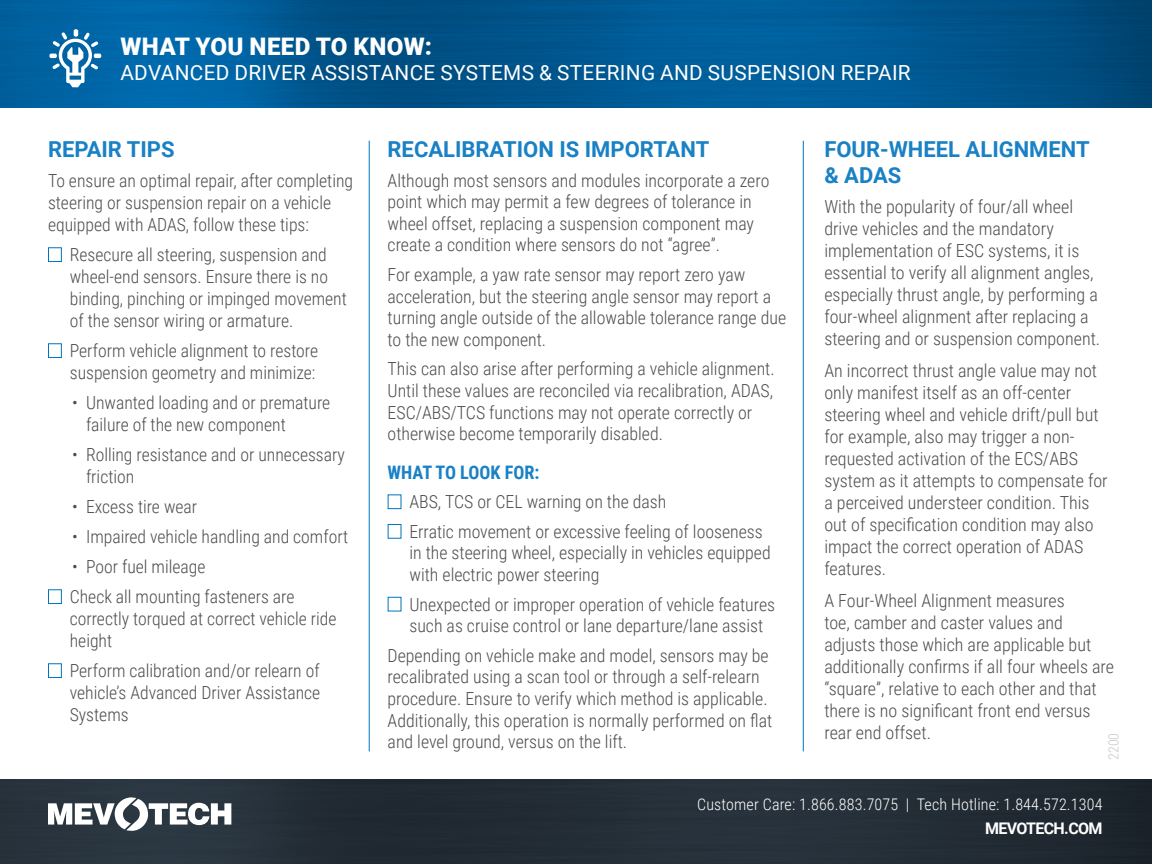
<style>
.page{position:relative;width:1152px;height:864px;background:#fff}
.page>*{position:absolute;margin:0;border:0;box-sizing:border-box;transform-origin:0 0}
.t1{font:900 24.2px "Roboto";letter-spacing:.015em;color:#fff}
.t2{font:700 22px/26.4px "Roboto";color:#1981c5}
.t3{font:20.8px "Roboto";letter-spacing:.015em;color:#fff}
.t4{font:700 18.6px "Roboto Condensed";color:#1981c5}
.t5{font:300 18px/22px "Roboto Condensed";color:#4b4c4d}
.t6{font:300 16px "Roboto Condensed";letter-spacing:.01em;color:#fff}
.t7{font:700 16px "Roboto";letter-spacing:-.04em;color:#fff}
.t8{font:300 14px "Roboto Condensed";color:#c7c8ca}
</style>
<div class="page">
<div style="left:0;top:780px;width:1152px;height:84px;background:#242e37"></div>
<svg style="left:0;top:0;width:1152px;height:107px;background:#005892"></svg>
<div style="left:48px;top:247px;width:14px;height:15px;border:1px solid #0075be"></div>
<div style="left:48px;top:343px;width:14px;height:15px;border:1px solid #0075be"></div>
<div style="left:48px;top:589px;width:14px;height:15px;border:1px solid #0075be"></div>
<div style="left:48px;top:663px;width:14px;height:15px;border:1px solid #0075be"></div>
<div style="left:388px;top:494px;width:13px;height:15px;border:1px solid #0075be"></div>
<div style="left:388px;top:524px;width:13px;height:15px;border:1px solid #0075be"></div>
<div style="left:388px;top:597px;width:13px;height:15px;border:1px solid #0075be"></div>
<hr style="left:369px;top:141px;width:1px;height:610px;background:#0075be">
<hr style="left:803px;top:141px;width:1px;height:610px;background:#0075be">
<svg style="left:49px;top:29px;width:52px;height:58px"></svg>
<svg style="left:48px;top:797px;width:183px;height:34px"></svg>
<h1 class="t1" style="left:120px;top:29px;width:313px">WHAT YOU NEED TO KNOW:</h1>
<p class="t3" style="left:120px;top:58px;width:792px">ADVANCED DRIVER ASSISTANCE SYSTEMS &amp; STEERING AND SUSPENSION REPAIR</p>
<p class="t2" style="left:48px;top:135px;width:128px">REPAIR TIPS</p>
<p class="t5" style="left:48px;top:169px;width:307px">To ensure an optimal repair, after completing steering or suspension repair on a vehicle equipped with ADAS, follow these tips:</p>
<p class="t5" style="left:70px;top:243px;width:279px">Resecure all steering, suspension and wheel-end sensors. Ensure there is no binding, pinching or impinged movement of the sensor wiring or armature.</p>
<p class="t5" style="left:70px;top:339px;width:250px">Perform vehicle alignment to restore suspension geometry and minimize:</p>
<p class="t5" style="left:86px;top:391px;width:246px;text-indent:-14px">• Unwanted loading and or premature failure of the new component</p>
<p class="t5" style="left:86px;top:443px;width:260px;text-indent:-14px">• Rolling resistance and or unnecessary friction</p>
<p class="t5" style="left:72px;top:495px;width:127px">• Excess tire wear</p>
<p class="t5" style="left:72px;top:525px;width:278px">• Impaired vehicle handling and comfort</p>
<p class="t5" style="left:70px;top:551px;width:226px;line-height:30px">• Poor fuel mileage<br>Check all mounting fasteners are</p>
<p class="t5" style="left:70px;top:607px;width:268px">correctly torqued at correct vehicle ride height</p>
<p class="t5" style="left:70px;top:659px;width:252px;text-align:justify">Perform calibration and/or relearn of vehicle’s Advanced Driver Assistance Systems</p>
<p class="t2" style="left:388px;top:135px;width:323px">RECALIBRATION IS IMPORTANT</p>
<p class="t5" style="left:388px;top:169px;width:383px">Although most sensors and modules incorporate a zero point which may permit a few degrees of tolerance in wheel offset, replacing a suspension component may create a condition where sensors do not “agree”.</p>
<p class="t5" style="left:388px;top:263px;width:400px">For example, a yaw rate sensor may report zero yaw acceleration, but the steering angle sensor may report a turning angle outside of the allowable tolerance range due to the new component.</p>
<p class="t5" style="left:388px;top:358px;width:389px">This can also arise after performing a vehicle alignment.<br>Until these values are reconciled via recalibration, ADAS, ESC/ABS/TCS functions may not operate correctly or otherwise become temporarily disabled.</p>
<p class="t4" style="left:388px;top:459px;width:153px">WHAT TO LOOK FOR:</p>
<p class="t5" style="left:409px;top:486px;width:355px;line-height:29.6px">ABS, TCS or CEL warning on the dash<br>Erratic movement or excessive feeling of looseness</p>
<p class="t5" style="left:409px;top:541px;width:363px">in the steering wheel, especially in vehicles equipped with electric power steering</p>
<p class="t5" style="left:409px;top:593px;width:367px">Unexpected or improper operation of vehicle features such as cruise control or lane departure/lane assist</p>
<p class="t5" style="left:388px;top:644px;width:386px">Depending on vehicle make and model, sensors may be recalibrated using a scan tool or through a self-relearn procedure. Ensure to verify which method is applicable.<br>Additionally, this operation is normally performed on flat and level ground, versus on the lift.</p>
<p class="t2" style="left:824px;top:135px;width:267px">FOUR-WHEEL ALIGNMENT &amp; ADAS</p>
<p class="t5" style="left:824px;top:195px;width:277px">With the popularity of four/all wheel drive vehicles and the mandatory implementation of ESC systems, it is essential to verify all alignment angles, especially thrust angle, by performing a four-wheel alignment after replacing a steering and or suspension component.</p>
<p class="t5" style="left:824px;top:359px;width:285px">An incorrect thrust angle value may not only manifest itself as an off-center steering wheel and vehicle drift/pull but for example, also may trigger a non&shy;requested activation of the ECS/ABS system as it attempts to compensate for a perceived understeer condition. This out of specification condition may also impact the correct operation of ADAS features.</p>
<p class="t5" style="left:824px;top:589px;width:291px">A Four-Wheel Alignment measures<br>toe, camber and caster values and adjusts those which are applicable but additionally confirms if all four wheels are “square”, relative to each other and that there is no significant front end versus rear end offset.</p>
<p class="t8" style="left:1104px;top:760px;width:29px;rotate:-90deg">2200</p>
<p class="t6" style="left:697px;top:793px;width:407px">Customer Care: 1.866.883.7075 | Tech Hotline: 1.844.572.1304</p>
<p class="t7" style="left:985px;top:817px;width:119px">MEVOTECH.COM</p>
</div>
